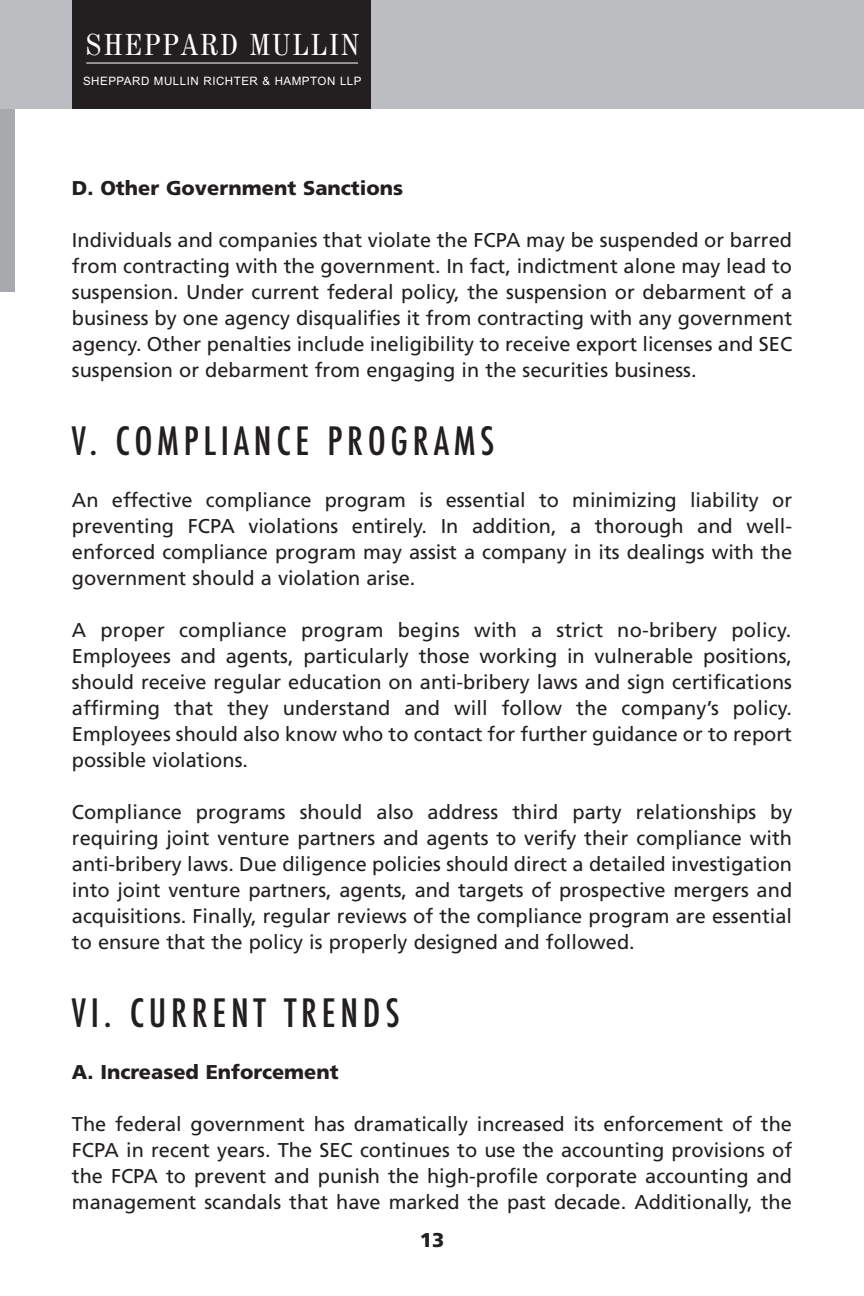
<style>
.page{position:relative;width:864px;height:1296px;background:#fff}
.page>*{position:absolute;margin:0;border:0;box-sizing:border-box;transform-origin:0 0}
.t1{font:500 condensed 38px "Futura";letter-spacing:.125em;color:#231f20}
.t2{font:condensed 30px "Century 725 BT";letter-spacing:.08em;color:#fff}
.t3{font:20px/26px "Frutiger";color:#231f20;text-align:justify}
.t4{font:900 20px "Frutiger";color:#231f20}
.t5{font:11.6px "Arial";letter-spacing:.045em;color:#fff}
</style>
<div class="page">
<div style="left:0;top:108px;width:15px;height:184px;background:#a8a9ad"></div>
<hr style="left:0;top:0;width:3px;height:108px;background:#bcbdc0">
<div style="left:1px;top:0;width:863px;height:108px;background:#bcbdc0"></div>
<div style="left:72px;top:0;width:298px;height:109px;background:#231f20"></div>
<hr style="left:86px;top:63px;width:272px;height:1px;background:#fff">
<h2 class="t2" style="left:86px;top:27px;width:275px">SHEPPARD MULLIN</h2>
<p class="t5" style="left:83px;top:74px;width:280px">SHEPPARD MULLIN RICHTER &amp; HAMPTON LLP</p>
<p class="t4" style="left:72px;top:180px;width:333px">D. Other Government Sanctions</p>
<p class="t3" style="left:72px;top:229px;width:722px">Individuals and companies that violate the FCPA may be suspended or barred from contracting with the government. In fact, indictment alone may lead to suspension. Under current federal policy, the suspension or debarment of a business by one agency disqualifies it from contracting with any government agency. Other penalties include ineligibility to receive export licenses and SEC suspension or debarment from engaging in the securities business.</p>
<h1 class="t1" style="left:72px;top:420px;width:424px">V. COMPLIANCE PROGRAMS</h1>
<p class="t3" style="left:72px;top:489px;width:722px">An effective compliance program is essential to minimizing liability or preventing FCPA violations entirely. In addition, a thorough and well&shy;enforced compliance program may assist a company in its dealings with the government should a violation arise.</p>
<p class="t3" style="left:72px;top:619px;width:722px">A proper compliance program begins with a strict no-bribery policy.<br>Employees and agents, particularly those working in vulnerable positions, should receive regular education on anti-bribery laws and sign certifications affirming that they understand and will follow the company’s policy.<br>Employees should also know who to contact for further guidance or to report possible violations.</p>
<p class="t3" style="left:72px;top:801px;width:722px">Compliance programs should also address third party relationships by requiring joint venture partners and agents to verify their compliance with anti-bribery laws. Due diligence policies should direct a detailed investigation into joint venture partners, agents, and targets of prospective mergers and acquisitions. Finally, regular reviews of the compliance program are essential to ensure that the policy is properly designed and followed.</p>
<h1 class="t1" style="left:72px;top:992px;width:329px">VI. CURRENT TRENDS</h1>
<p class="t4" style="left:72px;top:1064px;width:268px">A. Increased Enforcement</p>
<p class="t3" style="left:72px;top:1113px;width:722px">The federal government has dramatically increased its enforcement of the FCPA in recent years. The SEC continues to use the accounting provisions of the FCPA to prevent and punish the high-profile corporate accounting and management scandals that have marked the past decade. Additionally, the</p>
<p class="t4" style="left:420px;top:1232px;width:26px">13</p>
</div>
